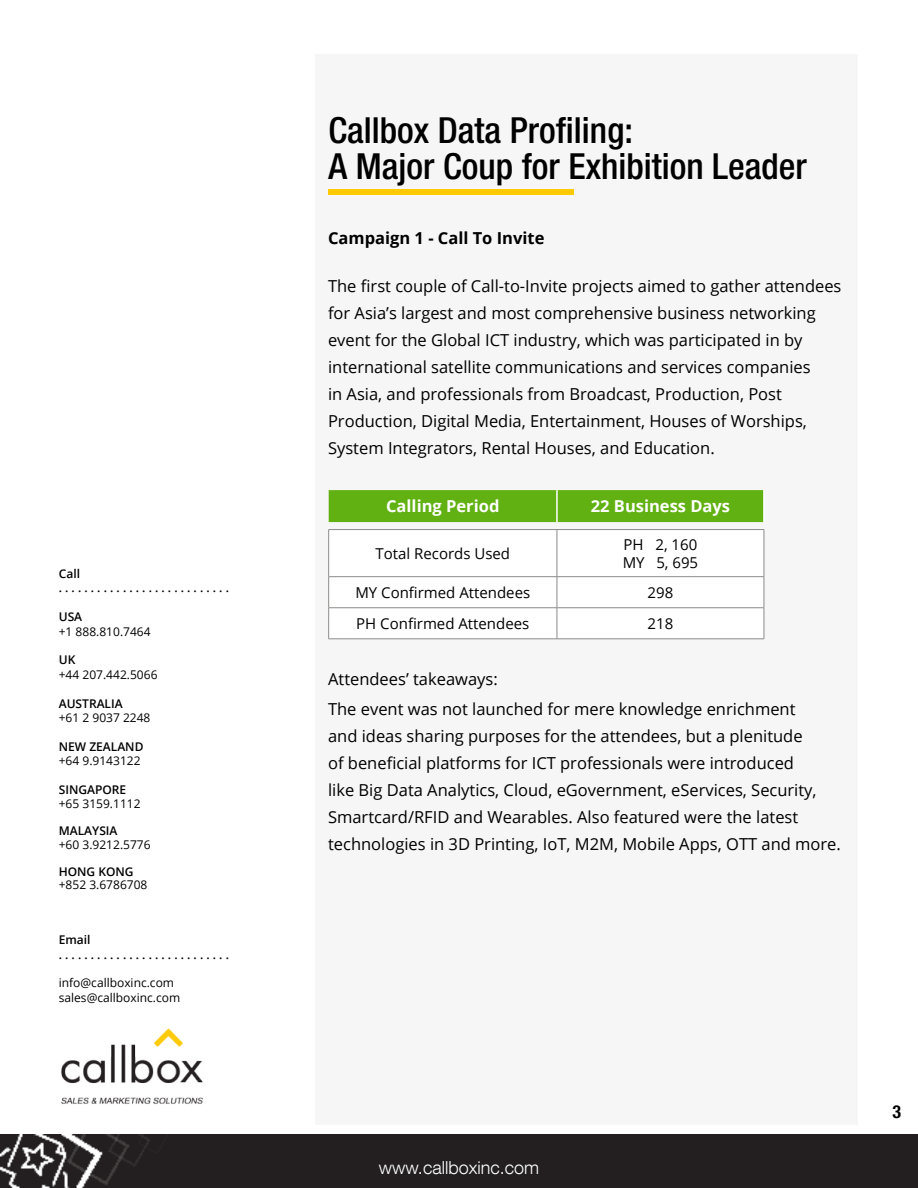
<style>
.page{position:relative;width:918px;height:1188px;background:#fff}
.page>*{position:absolute;margin:0;border:0;box-sizing:border-box;transform-origin:0 0}
.t1{font:500 condensed 36px/36px "Helvetica Neue LT Com";color:#000}
.t2{font:300 18px "Helvetica Neue LT Com";color:#fff}
.t3{font:700 condensed 18px "Helvetica Neue LT Com";color:#000}
.t4{font:16.5px/27px "Open Sans";color:#000}
.t5{font:700 16.5px "Open Sans";color:#fff}
.t6{font:700 16.5px "Open Sans";color:#000}
.t7{font:15px/18px "Open Sans";color:#000}
.t8{font:12px/14.4px "Open Sans";color:#000}
.t9{font:600 12px/14.4px "Open Sans";color:#000}
</style>
<div class="page">
<div style="left:0;top:1135px;width:918px;height:53px;background:#231f20"></div>
<img style="left:61px;top:1028px;width:142px;height:76px">
<div style="left:315px;top:54px;width:542px;height:1070px;background:#f6f6f6"></div>
<div style="left:328px;top:190px;width:246px;height:5px;background:#ffc905"></div>
<div style="left:329px;top:490px;width:434px;height:32px;background:#61b112"></div>
<div style="left:329px;top:530px;width:435px;height:109px;background:#fff"></div>
<hr style="left:556px;top:490px;width:2px;height:32px;background:#fff">
<hr style="left:763px;top:490px;width:2px;height:32px;background:#fff">
<hr style="left:328px;top:529px;width:229px;height:1px;background:#8d8b8a">
<hr style="left:328px;top:530px;width:1px;height:46px;background:#8d8b8a">
<hr style="left:557px;top:529px;width:207px;height:1px;background:#8d8b8a">
<hr style="left:557px;top:530px;width:1px;height:46px;background:#8d8b8a">
<hr style="left:764px;top:530px;width:1px;height:46px;background:#8d8b8a">
<hr style="left:328px;top:576px;width:229px;height:1px;background:#8d8b8a">
<hr style="left:328px;top:577px;width:1px;height:31px;background:#8d8b8a">
<hr style="left:557px;top:576px;width:207px;height:1px;background:#8d8b8a">
<hr style="left:557px;top:577px;width:1px;height:31px;background:#8d8b8a">
<hr style="left:764px;top:577px;width:1px;height:31px;background:#8d8b8a">
<hr style="left:328px;top:607px;width:229px;height:1px;background:#8d8b8a">
<hr style="left:328px;top:608px;width:1px;height:31px;background:#8d8b8a">
<hr style="left:557px;top:607px;width:207px;height:1px;background:#8d8b8a">
<hr style="left:557px;top:608px;width:1px;height:31px;background:#8d8b8a">
<hr style="left:764px;top:608px;width:1px;height:31px;background:#8d8b8a">
<hr style="left:328px;top:639px;width:229px;height:1px;background:#8d8b8a">
<hr style="left:557px;top:639px;width:207px;height:1px;background:#8d8b8a">
<p class="t9" style="left:59px;top:566px;width:172px">Call<br>. . . . . . . . . . . . . . . . . . . . . . . . . . .</p>
<p class="t9" style="left:59px;top:609px;width:25px">USA</p>
<p class="t8" style="left:59px;top:624px;width:93px">+1 888.810.7464</p>
<p class="t9" style="left:59px;top:653px;width:18px">UK</p>
<p class="t8" style="left:59px;top:667px;width:100px">+44 207.442.5066</p>
<p class="t9" style="left:59px;top:696px;width:65px">AUSTRALIA</p>
<p class="t8" style="left:59px;top:710px;width:93px">+61 2 9037 2248</p>
<p class="t9" style="left:59px;top:739px;width:86px">NEW ZEALAND</p>
<p class="t8" style="left:59px;top:753px;width:83px">+64 9.9143122</p>
<p class="t9" style="left:59px;top:782px;width:69px">SINGAPORE</p>
<p class="t8" style="left:59px;top:797px;width:83px">+65 3159.1112</p>
<p class="t9" style="left:59px;top:824px;width:60px">MALAYSIA</p>
<p class="t8" style="left:59px;top:837px;width:93px">+60 3.9212.5776</p>
<p class="t9" style="left:59px;top:864px;width:76px">HONG KONG</p>
<p class="t8" style="left:59px;top:878px;width:90px">+852 3.6786708</p>
<p class="t9" style="left:59px;top:932px;width:172px">Email<br>. . . . . . . . . . . . . . . . . . . . . . . . . . .</p>
<p class="t8" style="left:59px;top:976px;width:123px">info@callboxinc.com sales@callboxinc.com</p>
<h1 class="t1" style="left:328px;top:112px;width:480px">Callbox Data Profiling:<br>A Major Coup for Exhibition Leader</h1>
<p class="t6" style="left:328px;top:227px;width:218px">Campaign 1 - Call To Invite</p>
<p class="t4" style="left:328px;top:272px;width:515px">The first couple of Call-to-Invite projects aimed to gather attendees for Asia’s largest and most comprehensive business networking event for the Global ICT industry, which was participated in by international satellite communications and services companies<br>in Asia, and professionals from Broadcast, Production, Post Production, Digital Media, Entertainment, Houses of Worships, System Integrators, Rental Houses, and Education.</p>
<p class="t5" style="left:386px;top:495px;width:115px">Calling Period</p>
<p class="t5" style="left:591px;top:495px;width:141px">22 Business Days</p>
<p class="t7" style="left:376px;top:544px;width:136px">Total Records Used</p>
<p class="t7" style="left:623px;top:535px;width:77px">PH 2, 160<br>MY 5, 695</p>
<p class="t7" style="left:355px;top:583px;width:176px">MY Confirmed Attendees</p>
<p class="t7" style="left:648px;top:583px;width:27px">298</p>
<p class="t7" style="left:356px;top:614px;width:175px">PH Confirmed Attendees</p>
<p class="t7" style="left:648px;top:614px;width:27px">218</p>
<p class="t4" style="left:328px;top:664px;width:469px;line-height:30px">Attendees’ takeaways:<br>The event was not launched for mere knowledge enrichment</p>
<p class="t4" style="left:328px;top:722px;width:514px">and ideas sharing purposes for the attendees, but a plenitude<br>of beneficial platforms for ICT professionals were introduced<br>like Big Data Analytics, Cloud, eGovernment, eServices, Security, Smartcard/RFID and Wearables. Also featured were the latest technologies in 3D Printing, IoT, M2M, Mobile Apps, OTT and more.</p>
<p class="t2" style="left:379px;top:1156px;width:162px">www.callboxinc.com</p>
<p class="t3" style="left:892px;top:1101px;width:10px">3</p>
</div>
